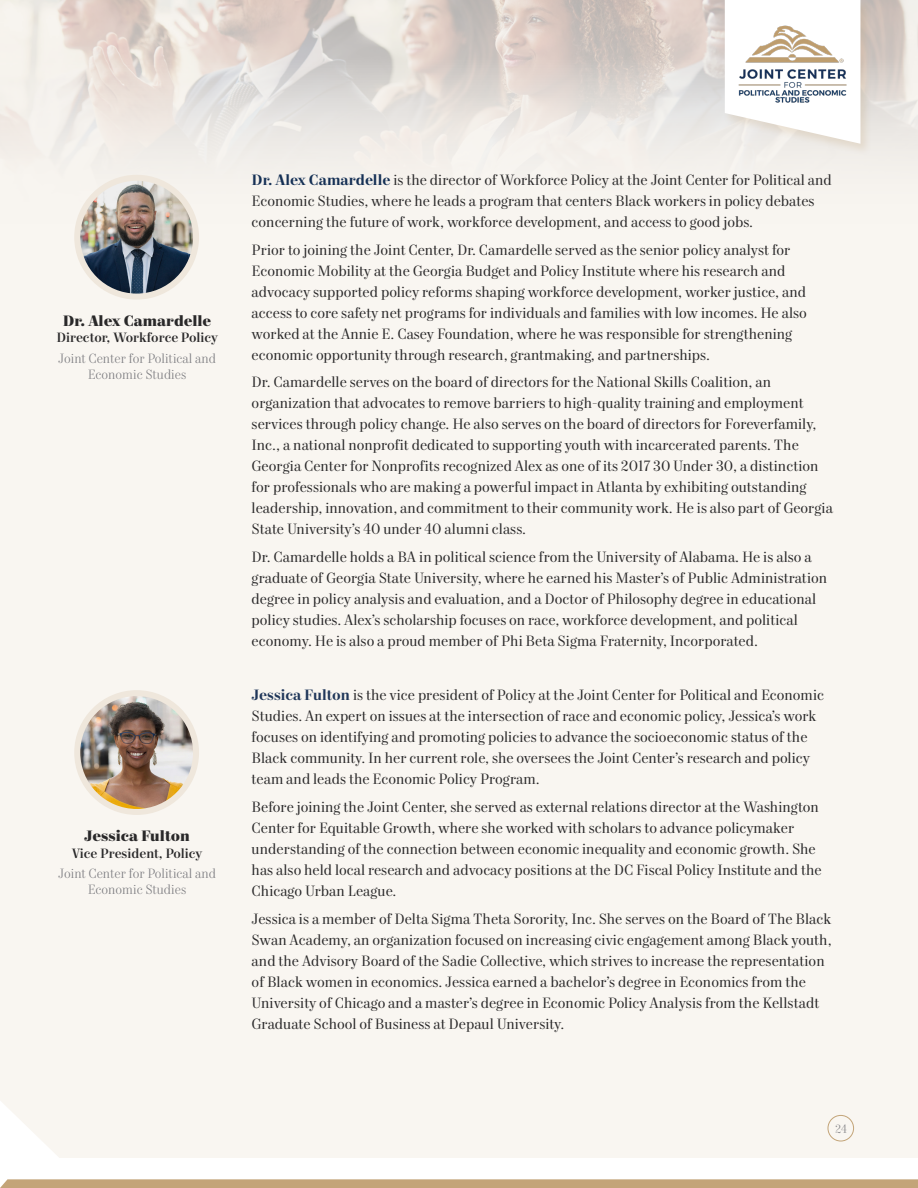
<style>
.page{position:relative;width:918px;height:1188px;background:#fff}
.page>*{position:absolute;margin:0;border:0;box-sizing:border-box;transform-origin:0 0}
.t1{font:15px/21px "Mort Modern 08";color:#292829}
.t2{font:700 15px "Mort Modern 11";color:#292829}
.t3{font:300 13.5px/16.5px "Mort Modern 07";color:#7c7c80;text-align:center}
.t4{font:500 13.5px "Mort Modern 09";letter-spacing:-.005em;color:#292829}
.t5{font:300 12px "Mort Modern 07";color:#838386}
.s1{font-family:"Mort Modern 10";font-weight:600;color:#153055}
.s2{font-family:"Mort Modern 10";font-weight:600;color:#20375a}
</style>
<div class="page">
<div style="left:0;top:411px;width:918px;height:747px;background:#f9f6f1"></div>
<svg style="left:0;top:1179px;width:918px;height:9px;background:#c5a77d"></svg>
<div style="left:828px;top:1115px;width:26px;height:26px;border:1px solid #c3a478;border-radius:50%"></div>
<img style="left:0;top:0;width:918px;height:411px">
<div style="left:723px;top:0;width:149px;height:156px;background:#c3a478;opacity:.23"></div>
<svg style="left:725px;top:0;width:135px;height:144px"></svg>
<img style="left:738px;top:10px;width:109px;height:109px">
<img style="left:78px;top:178px;width:117px;height:119px">
<div style="left:74px;top:175px;width:125px;height:125px;border:6px solid #efe7dc;border-radius:50%"></div>
<img style="left:78px;top:693px;width:117px;height:119px">
<div style="left:74px;top:690px;width:125px;height:125px;border:6px solid #efe7dc;border-radius:50%"></div>
<p class="t2" style="left:63px;top:311px;width:150px">Dr. Alex Camardelle</p>
<p class="t4" style="left:56px;top:329px;width:163px">Director, Workforce Policy</p>
<p class="t3" style="left:58px;top:350px;width:159px">Joint Center for Political and<br>Economic Studies</p>
<p class="t2" style="left:84px;top:826px;width:107px">Jessica Fulton</p>
<p class="t4" style="left:72px;top:845px;width:132px">Vice President, Policy</p>
<p class="t3" style="left:58px;top:866px;width:159px">Joint Center for Political and<br>Economic Studies</p>
<p class="t1" style="left:252px;top:170px;width:582px"><span class="s1">Dr. Alex Camardelle</span> is the director of Workforce Policy at the Joint Center for Political and<br>Economic Studies, where he leads a program that centers Black workers in policy debates concerning the future of work, workforce development, and access to good jobs.</p>
<p class="t1" style="left:252px;top:240px;width:557px">Prior to joining the Joint Center, Dr. Camardelle served as the senior policy analyst for Economic Mobility at the Georgia Budget and Policy Institute where his research and advocacy supported policy reforms shaping workforce development, worker justice, and access to core safety net programs for individuals and families with low incomes. He also worked at the Annie E. Casey Foundation, where he was responsible for strengthening economic opportunity through research, grantmaking, and partnerships.</p>
<p class="t1" style="left:252px;top:373px;width:583px">Dr. Camardelle serves on the board of directors for the National Skills Coalition, an organization that advocates to remove barriers to high-quality training and employment services through policy change. He also serves on the board of directors for Foreverfamily, Inc., a national nonprofit dedicated to supporting youth with incarcerated parents. The Georgia Center for Nonprofits recognized Alex as one of its 2017 30 Under 30, a distinction for professionals who are making a powerful impact in Atlanta by exhibiting outstanding leadership, innovation, and commitment to their community work. He is also part of Georgia State University’s 40 under 40 alumni class.</p>
<p class="t1" style="left:252px;top:547px;width:577px">Dr. Camardelle holds a BA in political science from the University of Alabama. He is also a graduate of Georgia State University, where he earned his Master’s of Public Administration degree in policy analysis and evaluation, and a Doctor of Philosophy degree in educational policy studies. Alex’s scholarship focuses on race, workforce development, and political economy. He is also a proud member of Phi Beta Sigma Fraternity, Incorporated.</p>
<p class="t1" style="left:252px;top:686px;width:574px"><span class="s2">Jessica Fulton</span> is the vice president of Policy at the Joint Center for Political and Economic Studies. An expert on issues at the intersection of race and economic policy, Jessica’s work focuses on identifying and promoting policies to advance the socioeconomic status of the Black community. In her current role, she oversees the Joint Center’s research and policy team and leads the Economic Policy Program.</p>
<p class="t1" style="left:252px;top:797px;width:572px">Before joining the Joint Center, she served as external relations director at the Washington Center for Equitable Growth, where she worked with scholars to advance policymaker understanding of the connection between economic inequality and economic growth. She has also held local research and advocacy positions at the DC Fiscal Policy Institute and the Chicago Urban League.</p>
<p class="t1" style="left:252px;top:909px;width:582px">Jessica is a member of Delta Sigma Theta Sorority, Inc. She serves on the Board of The Black Swan Academy, an organization focused on increasing civic engagement among Black youth, and the Advisory Board of the Sadie Collective, which strives to increase the representation of Black women in economics. Jessica earned a bachelor’s degree in Economics from the University of Chicago and a master’s degree in Economic Policy Analysis from the Kellstadt Graduate School of Business at Depaul University.</p>
<p class="t5" style="left:836px;top:1122px;width:13px">24</p>
</div>
